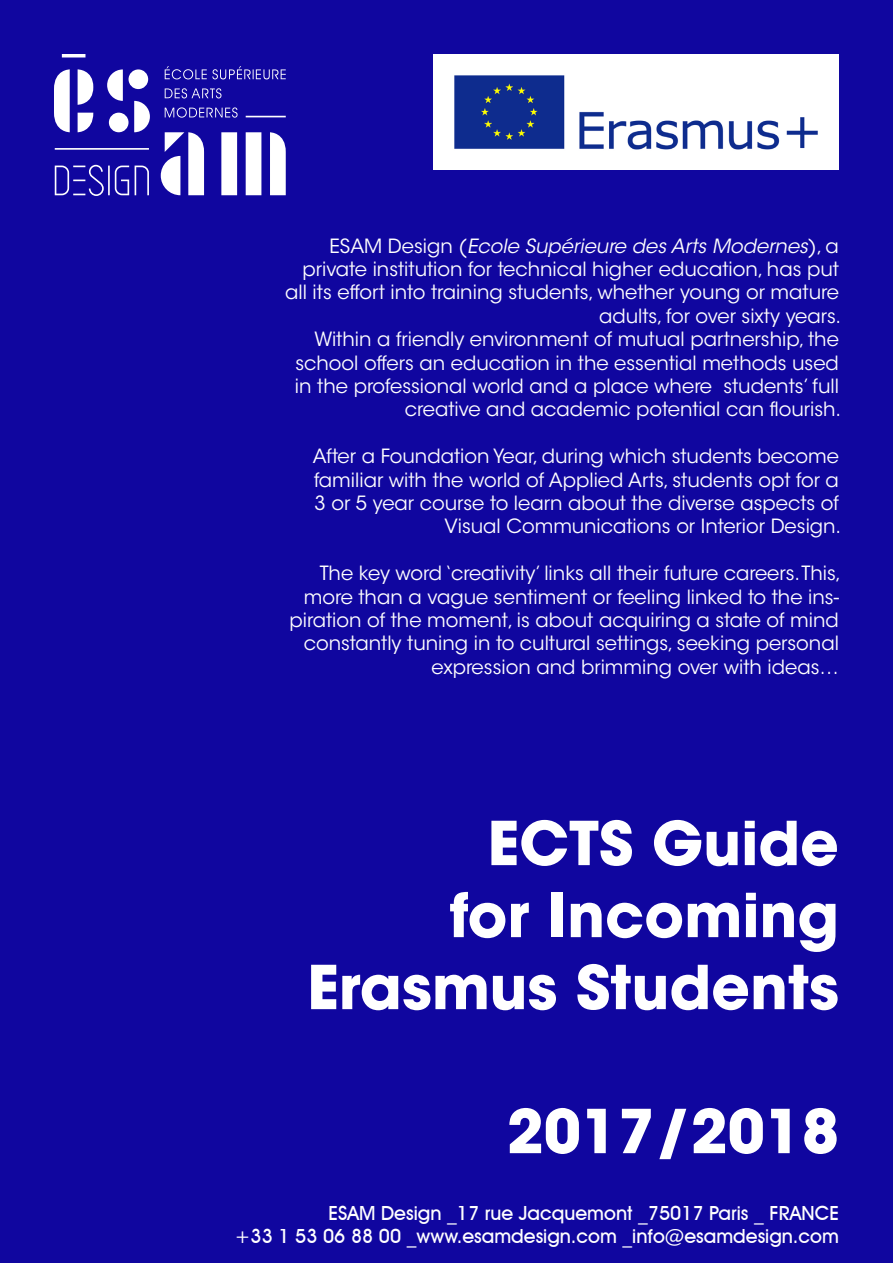
<style>
.page{position:relative;width:893px;height:1263px;background:#10069f}
.page>*{position:absolute;margin:0;border:0;box-sizing:border-box;transform-origin:0 0}
.t1{font:700 60px "ITC Avant Garde Std";color:#fff}
.t2{font:19.5px/23.4px "ITC Avant Garde Std";color:#fff;text-align:right}
.t3{font:500 19.5px/23.4px "Avant Garde IT Cby BT";color:#fff;text-align:right}
.s1{font-style:italic}
</style>
<div class="page">
<svg style="left:54px;top:54px;width:232px;height:142px"></svg>
<img style="left:433px;top:54px;width:406px;height:116px">
<p class="t2" style="left:285px;top:234px;width:557px">E S A M D e s i g n ( <span class="s1">Ecole Supérieure des Arts Modernes</span>) , a private institution for technical higher education, has put all its effort into training students, whether young or mature adults, for over sixty years.</p>
<p class="t2" style="left:295px;top:328px;width:548px">Within a friendly environment of mutual partnership, the school offers an education in the essential methods used in the professional world and a place where students’ full creative and academic potential can flourish.</p>
<p class="t2" style="left:313px;top:445px;width:530px">After a Foundation Year, during which students become familiar with the world of Applied Arts, students opt for a 3 or 5 year course to learn about the diverse aspects of Visual Communications or Interior Design.</p>
<p class="t2" style="left:290px;top:562px;width:553px">The key word ‘creativity’ links all their future careers. This, more than a vague sentiment or feeling linked to the ins&shy;piration of the moment, is about acquiring a state of mind constantly tuning in to cultural settings, seeking personal expression and brimming over with ideas…</p>
<p class="t1" style="left:487px;top:804px;width:353px">ECTS Guide</p>
<p class="t1" style="left:450px;top:876px;width:391px">for Incoming</p>
<p class="t1" style="left:307px;top:948px;width:533px">Erasmus Students</p>
<p class="t1" style="left:507px;top:1092px;width:334px">2017/2018</p>
<p class="t3" style="left:234px;top:1201px;width:606px">ESAM Design _17 rue Jacquemont _75017 Paris _ FRANCE<br>+33 1 53 06 88 00 _www.esamdesign.com _info@esamdesign.com</p>
</div>
